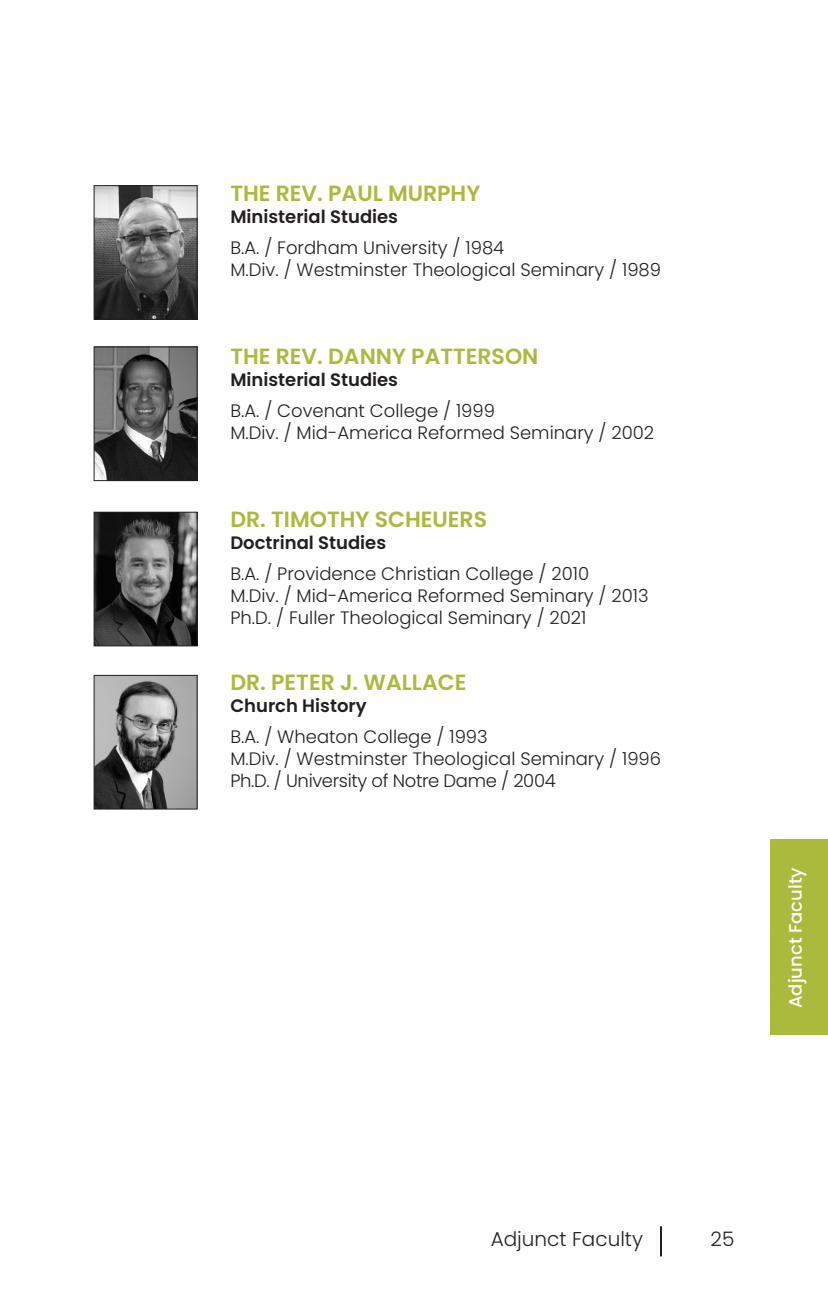
<style>
.page{position:relative;width:828px;height:1296px;background:#fff}
.page>*{position:absolute;margin:0;border:0;box-sizing:border-box;transform-origin:0 0}
.Subheads{font:600 22px "Poppins";color:#abba3d}
.t1{font:300 20px "Poppins";color:#231f20}
.t2{font:300 18px/22px "Poppins";color:#231f20}
.t3{font:600 18px "Poppins";color:#231f20}
.t4{font:300 18px "Poppins";letter-spacing:-.02em;color:#231f20}
.t5{font:500 18px "Poppins";color:#fff}
</style>
<div class="page">
<hr style="left:660px;top:1226px;width:2px;height:30px;background:#231f20">
<div style="left:771px;top:839px;width:57px;height:196px;background:#abba3d"></div>
<img style="left:96px;top:348px;width:100px;height:131px">
<div style="left:94px;top:346px;width:104px;height:135px;border:1px solid #231f20"></div>
<img style="left:96px;top:514px;width:100px;height:130px">
<div style="left:94px;top:512px;width:104px;height:134px;border:1px solid #231f20"></div>
<img style="left:96px;top:187px;width:100px;height:131px">
<div style="left:94px;top:185px;width:104px;height:135px;border:1px solid #231f20"></div>
<img style="left:96px;top:677px;width:100px;height:131px">
<div style="left:94px;top:675px;width:104px;height:135px;border:1px solid #231f20"></div>
<p class="Subheads" style="left:230px;top:180px;width:251px">THE REV. PAUL MURPHY</p>
<p class="t3" style="left:230px;top:206px;width:169px">Ministerial Studies</p>
<p class="t2" style="left:230px;top:237px;width:432px">B.A. / Fordham University / 1984<br>M.Div. / Westminster Theological Seminary / 1989</p>
<p class="Subheads" style="left:230px;top:343px;width:310px">THE REV. DANNY PATTERSON</p>
<p class="t3" style="left:230px;top:369px;width:169px">Ministerial Studies</p>
<p class="t2" style="left:230px;top:400px;width:266px">B.A. / Covenant College / 1999</p>
<p class="t2" style="left:230px;top:422px;width:425px">M.Div. / Mid-America Reformed Seminary / 2002</p>
<p class="Subheads" style="left:230px;top:506px;width:258px">DR. TIMOTHY SCHEUERS</p>
<p class="t3" style="left:230px;top:532px;width:157px">Doctrinal Studies</p>
<p class="t2" style="left:230px;top:563px;width:420px">B.A. / Providence Christian College / 2010<br>M.Div. / Mid-America Reformed Seminary / 2013<br>Ph.D. / Fuller Theological Seminary / 2021</p>
<p class="Subheads" style="left:230px;top:669px;width:237px">DR. PETER J. WALLACE</p>
<p class="t3" style="left:230px;top:695px;width:138px">Church History</p>
<p class="t2" style="left:230px;top:726px;width:259px">B.A. / Wheaton College / 1993</p>
<p class="t2" style="left:230px;top:748px;width:432px">M.Div. / Westminster Theological Seminary / 1996</p>
<p class="t4" style="left:230px;top:770px;width:327px">Ph.D. / University of Notre Dame / 2004</p>
<p class="t5" style="left:785px;top:1008px;width:142px;rotate:-90deg">Adjunct Faculty</p>
<p class="t1" style="left:491px;top:1227px;width:154px">Adjunct Faculty</p>
<p class="t1" style="left:711px;top:1227px;width:25px">25</p>
</div>
